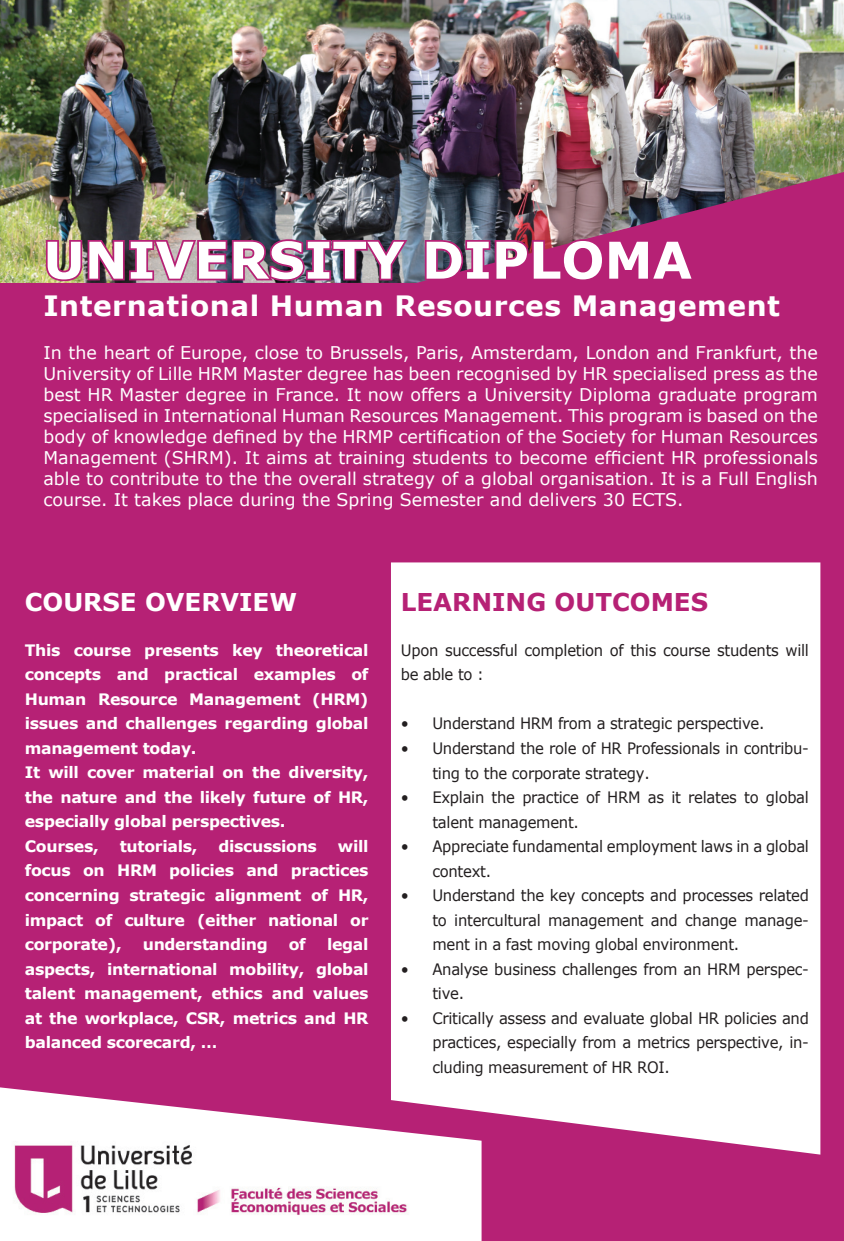
<style>
.page{position:relative;width:844px;height:1241px;background:#fff}
.page>*{position:absolute;margin:0;border:0;box-sizing:border-box;transform-origin:0 0}
.t1{font:700 50.75px "Verdana";color:#fff}
.t2{font:700 28px "Verdana";letter-spacing:.02em;color:#fff}
.t3{font:700 24.5px "Verdana";color:#b62175}
.t4{font:700 24.5px "Verdana";color:#fff}
.t5{font:17.5px/21px "Verdana";color:#fff;text-align:justify}
.t6{font:15.75px/24.5px "Verdana";letter-spacing:-.02em;color:#231f20;scale:.94 1}
.t7{font:700 15.75px/24.5px "Verdana";letter-spacing:-.02em;color:#fff;text-align:justify}
</style>
<div class="page">
<div style="left:0;top:0;width:843px;height:1240px;background:#b62175"></div>
<img style="left:0;top:0;width:843px;height:283px">
<img style="left:44px;top:237px;width:366px;height:46px">
<svg style="left:423px;top:237px;width:273px;height:46px"></svg>
<svg style="left:0;top:1087px;width:481px;height:153px;fill:#fff"></svg>
<div style="left:391px;top:562px;width:429px;height:592px;background:#fff"></div>
<img style="left:10px;top:1117px;width:417px;height:122px">
<h1 class="t1" style="left:43px;top:224px;width:650px">UNIVERSITY DIPLOMA</h1>
<h2 class="t2" style="left:43px;top:286px;width:737px">International Human Resources Management</h2>
<p class="t5" style="left:43px;top:341px;width:775px">In the heart of Europe, close to Brussels, Paris, Amsterdam, London and Frankfurt, the University of Lille HRM Master degree has been recognised by HR specialised press as the best HR Master degree in France. It now offers a University Diploma graduate program specialised in International Human Resources Management. This program is based on the body of knowledge defined by the HRMP certification of the Society for Human Resources Management (SHRM). It aims at training students to become efficient HR professionals able to contribute to the the overall strategy of a global organisation. It is a Full English course. It takes place during the Spring Semester and delivers 30 ECTS.</p>
<h3 class="t4" style="left:25px;top:584px;width:274px">COURSE OVERVIEW</h3>
<p class="t7" style="left:25px;top:637px;width:345px;text-align:left">This course presents key theoretical concepts and practical examples of<br>Human Resource Management (HRM) issues and challenges regarding global management today.<br>It will cover material on the diversity, the nature and the likely future of HR, especially global perspectives.<br>Courses,</p>
<p class="t7" style="left:25px;top:833px;width:345px;text-indent:313px">will focus on HRM policies and practices concerning strategic alignment of HR, impact of culture (either national or corporate),</p>
<p class="t7" style="left:120px;top:833px;width:79px">tutorials,</p>
<p class="t7" style="left:218px;top:833px;width:100px">discussions</p>
<p class="t7" style="left:143px;top:931px;width:126px">understanding</p>
<p class="t7" style="left:289px;top:931px;width:19px">of</p>
<p class="t7" style="left:25px;top:931px;width:345px;text-indent:302px">legal aspects, international mobility, global talent management, ethics and values at the workplace, CSR, metrics and HR balanced scorecard, …</p>
<h3 class="t3" style="left:401px;top:585px;width:308px">LEARNING OUTCOMES</h3>
<p class="t6" style="left:401px;top:637px;width:435px">Upon successful completion of this course students will be able to :</p>
<p class="t6" style="left:401px;top:711px;width:388px">• Understand HRM from a strategic perspective.</p>
<p class="t6" style="left:432px;top:735px;width:402px;text-indent:-32px">• Understand the role of HR Professionals in contribu&shy;ting to the corporate strategy.</p>
<p class="t6" style="left:432px;top:784px;width:402px;text-indent:-32px">• Explain the practice of HRM as it relates to global talent management.</p>
<p class="t6" style="left:432px;top:833px;width:402px;text-indent:-32px">• Appreciate fundamental employment laws in a global context.</p>
<p class="t6" style="left:432px;top:882px;width:402px;text-align:justify;text-indent:-32px">• Understand the key concepts and processes related to intercultural management and change manage&shy;ment in a fast moving global environment.</p>
<p class="t6" style="left:432px;top:956px;width:402px;text-indent:-32px">• Analyse business challenges from an HRM perspec&shy;tive.</p>
<p class="t6" style="left:432px;top:1005px;width:402px;text-align:justify;text-indent:-32px">• Critically assess and evaluate global HR policies and practices, especially from a metrics perspective, in&shy;cluding measurement of HR ROI.</p>
</div>
